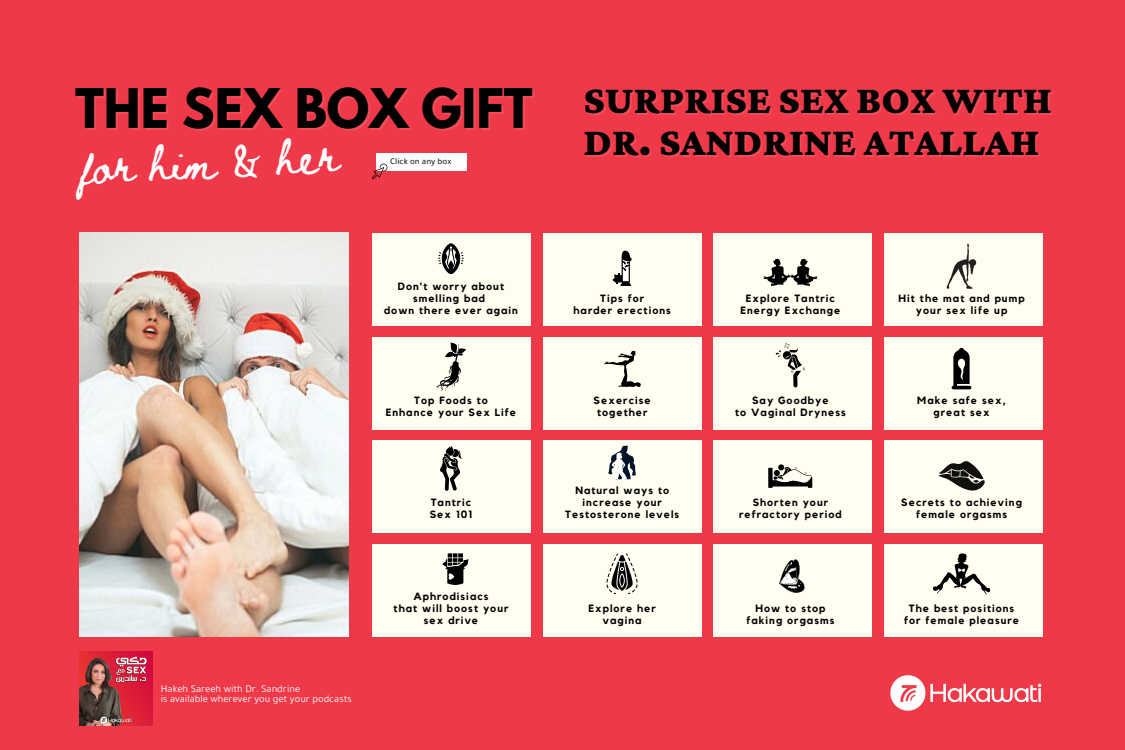
<style>
.page{position:relative;width:1125px;height:750px;background:#f03948}
.page>*{position:absolute;margin:0;border:0;box-sizing:border-box;transform-origin:0 0}
.t1{font:700 48.45px "League Spartan";color:#000}
.t2{font:900 40.45px/42.4px "Crimson Pro";color:#000}
.t3{font:35.4px "Beth Ellen";color:#fff}
.t4{font:700 10.5px/12px "Kollektif";letter-spacing:.1em;color:#000;text-align:center}
.t5{font:10.5px "Tajawal";color:#fff}
.t6{font:500 9px "Tajawal";color:#222}
</style>
<div class="page">
<img style="left:79px;top:232px;width:270px;height:405px">
<div style="left:372px;top:234px;width:159px;height:92px;background:#fffef1"></div>
<svg style="left:438px;top:243px;width:26px;height:31px"></svg>
<div style="left:372px;top:440px;width:159px;height:93px;background:#fffef1"></div>
<svg style="left:440px;top:445px;width:23px;height:46px"></svg>
<div style="left:372px;top:338px;width:159px;height:92px;background:#fffef1"></div>
<svg style="left:436px;top:343px;width:30px;height:48px"></svg>
<div style="left:372px;top:544px;width:159px;height:93px;background:#fffef1"></div>
<svg style="left:442px;top:553px;width:26px;height:32px"></svg>
<div style="left:713px;top:234px;width:159px;height:92px;background:#fffef1"></div>
<svg style="left:764px;top:259px;width:53px;height:27px"></svg>
<div style="left:713px;top:440px;width:159px;height:93px;background:#fffef1"></div>
<svg style="left:768px;top:464px;width:44px;height:24px"></svg>
<div style="left:713px;top:338px;width:159px;height:92px;background:#fffef1"></div>
<svg style="left:776px;top:343px;width:29px;height:44px"></svg>
<div style="left:713px;top:544px;width:159px;height:93px;background:#fffef1"></div>
<svg style="left:779px;top:559px;width:26px;height:34px"></svg>
<div style="left:543px;top:234px;width:159px;height:92px;background:#fffef1"></div>
<svg style="left:613px;top:251px;width:19px;height:35px"></svg>
<div style="left:543px;top:440px;width:159px;height:93px;background:#fffef1"></div>
<svg style="left:608px;top:445px;width:28px;height:34px"></svg>
<div style="left:543px;top:338px;width:159px;height:92px;background:#fffef1"></div>
<svg style="left:604px;top:350px;width:37px;height:37px"></svg>
<div style="left:543px;top:544px;width:159px;height:93px;background:#fffef1"></div>
<svg style="left:607px;top:553px;width:31px;height:41px"></svg>
<div style="left:884px;top:234px;width:159px;height:92px;background:#fffef1"></div>
<svg style="left:947px;top:243px;width:30px;height:46px"></svg>
<div style="left:884px;top:440px;width:159px;height:93px;background:#fffef1"></div>
<svg style="left:938px;top:461px;width:47px;height:30px"></svg>
<div style="left:884px;top:338px;width:159px;height:92px;background:#fffef1"></div>
<svg style="left:952px;top:348px;width:19px;height:41px"></svg>
<div style="left:884px;top:544px;width:159px;height:93px;background:#fffef1"></div>
<svg style="left:933px;top:553px;width:57px;height:42px"></svg>
<img style="left:890px;top:675px;width:152px;height:36px">
<img style="left:79px;top:652px;width:74px;height:73px">
<div style="left:376px;top:153px;width:91px;height:18px;background:#fff"></div>
<svg style="left:372px;top:164px;width:15px;height:15px"></svg>
<p class="t1" style="left:75px;top:85px;width:459px">THE SEX BOX GIFT</p>
<p class="t3" style="left:80px;top:151px;width:260px;rotate:-3deg">for him &amp; her</p>
<p class="t6" style="left:390px;top:159px;width:63px">Click on any box</p>
<p class="t5" style="left:161px;top:686px;width:141px">Hakeh Sareeh with Dr. Sandrine</p>
<p class="t5" style="left:161px;top:695px;width:193px">is available wherever you get your podcasts</p>
<p class="t4" style="left:398px;top:280px;width:108px">Don't worry about smelling bad</p>
<p class="t4" style="left:384px;top:304px;width:135px">down there ever again</p>
<p class="t4" style="left:414px;top:395px;width:75px">Top Foods to</p>
<p class="t4" style="left:386px;top:407px;width:132px">Enhance your Sex Life</p>
<p class="t4" style="left:431px;top:497px;width:42px">Tantric</p>
<p class="t4" style="left:430px;top:509px;width:44px">Sex 101</p>
<p class="t4" style="left:413px;top:591px;width:77px">Aphrodisiacs</p>
<p class="t4" style="left:394px;top:603px;width:116px">that will boost your</p>
<p class="t4" style="left:424px;top:615px;width:56px">sex drive</p>
<p class="t2" style="left:584px;top:78px;width:470px">SURPRISE SEX BOX WITH<br>DR. SANDRINE ATALLAH</p>
<p class="t4" style="left:600px;top:292px;width:45px">Tips for</p>
<p class="t4" style="left:574px;top:304px;width:99px">harder erections</p>
<p class="t4" style="left:746px;top:292px;width:91px">Explore Tantric</p>
<p class="t4" style="left:740px;top:304px;width:102px">Energy Exchange</p>
<p class="t4" style="left:899px;top:292px;width:127px">Hit the mat and pump your sex life up</p>
<p class="t4" style="left:594px;top:395px;width:59px">Sexercise</p>
<p class="t4" style="left:597px;top:407px;width:52px">together</p>
<p class="t4" style="left:752px;top:395px;width:78px">Say Goodbye</p>
<p class="t4" style="left:735px;top:407px;width:112px">to Vaginal Dryness</p>
<p class="t4" style="left:917px;top:395px;width:90px">Make safe sex,</p>
<p class="t4" style="left:934px;top:407px;width:57px">great sex</p>
<p class="t4" style="left:575px;top:485px;width:95px">Natural ways to</p>
<p class="t4" style="left:583px;top:497px;width:81px">increase your</p>
<p class="t4" style="left:565px;top:509px;width:115px">Testosterone levels</p>
<p class="t4" style="left:753px;top:497px;width:77px">Shorten your</p>
<p class="t4" style="left:739px;top:509px;width:104px">refractory period</p>
<p class="t4" style="left:901px;top:497px;width:122px">Secrets to achieving</p>
<p class="t4" style="left:916px;top:509px;width:93px">female orgasms</p>
<p class="t4" style="left:589px;top:603px;width:69px">Explore her</p>
<p class="t4" style="left:603px;top:615px;width:40px">vagina</p>
<p class="t4" style="left:755px;top:603px;width:71px">How to stop</p>
<p class="t4" style="left:746px;top:615px;width:89px">faking orgasms</p>
<p class="t4" style="left:909px;top:603px;width:107px">The best positions</p>
<p class="t4" style="left:904px;top:615px;width:116px">for female pleasure</p>
</div>
